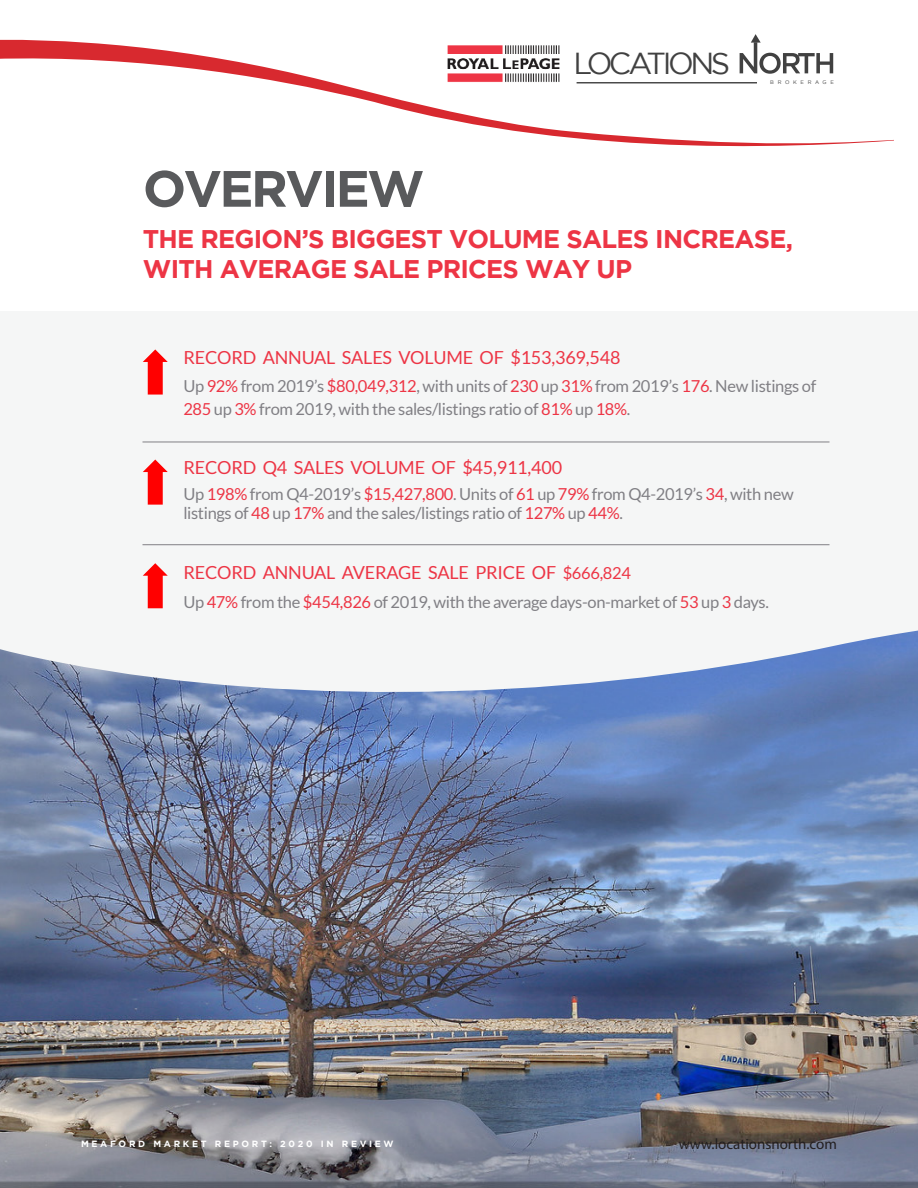
<style>
.page{position:relative;width:918px;height:1188px;background:#fff}
.page>*{position:absolute;margin:0;border:0;box-sizing:border-box;transform-origin:0 0}
.t1{font:700 51px "Gotham";letter-spacing:-.05em;color:#595a5c}
.t2{font:30.3px "Gotham";letter-spacing:-.115em;color:#414141}
.t3{font:700 25.5px/30.6px "Gotham";letter-spacing:-.03em;color:#ed3545}
.t4{font:18px "Lato";letter-spacing:-.01em;color:#ed3545}
.t5{font:16.5px/22.5px "Lato";letter-spacing:-.02em;color:#807f84}
.t6{font:15px "Myriad Pro";color:#231f20}
.t7{font:700 9px "Gotham";letter-spacing:.3em;color:#fff}
.t8{font:5.25px "Gotham";letter-spacing:.7em;color:#414141}
.s1{color:#ed3545}
.s2{font-size:16.5px}
</style>
<div class="page">
<img style="left:0;top:707px;width:918px;height:481px">
<div style="left:0;top:311px;width:918px;height:318px;background:#f5f6f6"></div>
<svg style="left:0;top:608px;width:918px;height:99px;fill:#f5f6f6"></svg>
<hr style="left:142px;top:544px;width:688px;height:1px;background:#807f84">
<hr style="left:142px;top:442px;width:688px;height:1px;background:#807f84">
<svg style="left:143px;top:563px;width:25px;height:45px"></svg>
<svg style="left:143px;top:349px;width:25px;height:46px"></svg>
<svg style="left:143px;top:460px;width:25px;height:45px"></svg>
<svg style="left:0;top:37px;width:894px;height:110px"></svg>
<h2 class="t2" style="left:573px;top:46px;width:158px">LOCATIONS</h2>
<p class="t8" style="left:770px;top:80px;width:65px">BROKERAGE</p>
<p class="t1" style="left:143px;top:159px;width:283px">OVERVIEW</p>
<p class="t3" style="left:143px;top:223px;width:652px">THE REGION’S BIGGEST VOLUME SALES INCREASE,<br>WITH AVERAGE SALE PRICES WAY UP</p>
<p class="t4" style="left:183px;top:347px;width:439px">RECORD ANNUAL SALES VOLUME OF $153,369,548</p>
<p class="t5" style="left:183px;top:375px;width:634px">Up <span class="s1">92%</span> from 2019’s <span class="s1">$80,049,312</span>, with units of <span class="s1">230</span> up <span class="s1">31%</span> from 2019’s <span class="s1">176</span>. New listings of<br><span class="s1">285</span> up <span class="s1">3%</span> from 2019, with the sales/listings ratio of <span class="s1">81%</span> up <span class="s1">18%</span>.</p>
<p class="t4" style="left:183px;top:457px;width:380px">RECORD Q4 SALES VOLUME OF $45,911,400</p>
<p class="t5" style="left:183px;top:484px;width:612px;line-height:19.8px">Up <span class="s1">198%</span> from Q4-2019’s <span class="s1">$15,427,800</span>. Units of <span class="s1">61</span> up <span class="s1">79%</span> from Q4-2019’s <span class="s1">34</span>, with new listings of <span class="s1">48</span> up <span class="s1">17%</span> and the sales/listings ratio of <span class="s1">127%</span> up <span class="s1">44%</span>.</p>
<p class="t4" style="left:183px;top:563px;width:449px">RECORD ANNUAL AVERAGE SALE PRICE OF <span class="s2">$666,824</span></p>
<p class="t5" style="left:183px;top:590px;width:587px">Up <span class="s1">47%</span> from the <span class="s1">$454,826</span> of 2019, with the average days-on-market of <span class="s1">53</span> up <span class="s1">3</span> days.</p>
<p class="t7" style="left:81px;top:1139px;width:314px">MEAFORD MARKET REPORT: 2020 IN REVIEW</p>
<p class="t6" style="left:679px;top:1134px;width:160px">www.locationsnorth.com</p>
</div>
